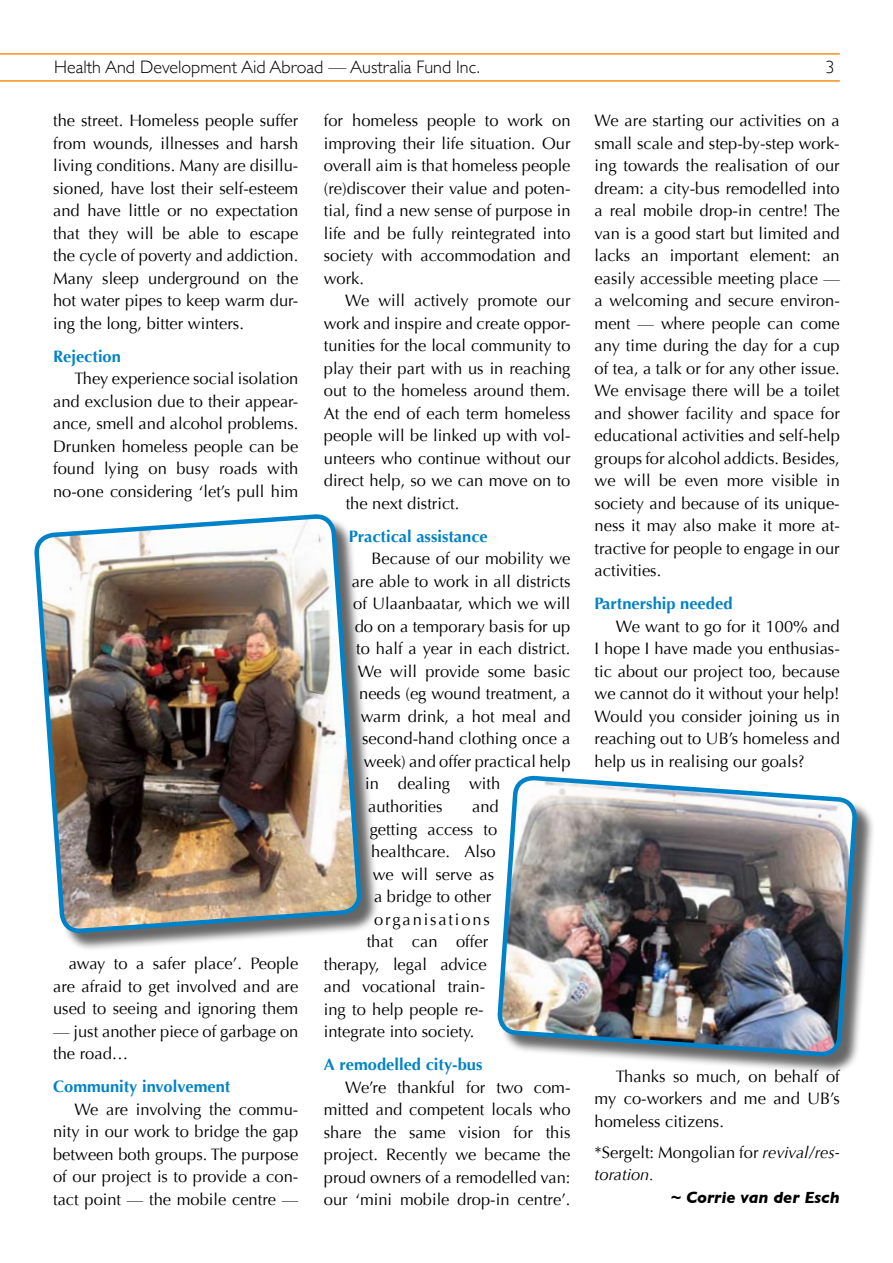
<style>
.page{position:relative;width:893px;height:1263px;background:#fff}
.page>*{position:absolute;margin:0;border:0;box-sizing:border-box;transform-origin:0 0}
.t1{font:300 18px "Gill Sans";color:#000}
.t2{font:16.5px/22.5px "Optima";color:#000;text-align:justify}
.t3{font:700 16.5px "Optima";color:#0082c9}
.t4{font:italic 700 16.5px "Gill Sans";color:#000}
.t5{font:16.5px "Optima";letter-spacing:.11em;color:#000}
.s1{font-style:italic}
</style>
<div class="page">
<hr style="left:0;top:53px;width:840px;height:2px;background:#f7901e">
<hr style="left:0;top:80px;width:840px;height:2px;background:#f7901e">
<div style="left:36px;top:516px;width:343px;height:435px;background:#000;opacity:.6"></div>
<img style="left:35px;top:514px;width:325px;height:437px">
<div style="left:500px;top:778px;width:375px;height:297px;background:#000;opacity:.6"></div>
<img style="left:497px;top:775px;width:362px;height:300px">
<p class="t1" style="left:54px;top:53px;width:427px">Health And Development Aid Abroad — Australia Fund Inc.</p>
<p class="t1" style="left:825px;top:53px;width:10px">3</p>
<p class="t2" style="left:53px;top:109px;width:247px">the street. Homeless people suffer from wounds, illnesses and harsh living conditions. Many are disillu&shy;sioned, have lost their self-esteem and have little or no expectation that they will be able to escape the cycle of poverty and addiction.<br>Many sleep underground on the hot water pipes to keep warm dur&shy;ing the long, bitter winters.</p>
<p class="t3" style="left:53px;top:346px;width:69px">Rejection</p>
<p class="t2" style="left:53px;top:368px;width:247px;text-indent:21px">They experience social isolation and exclusion due to their appear&shy;ance, smell and alcohol problems.<br>Drunken homeless people can be found lying on busy roads with no-one considering ‘let’s pull him</p>
<p class="t2" style="left:324px;top:110px;width:248px">for homeless people to work on improving their life situation. Our overall aim is that homeless people (re)discover their value and poten&shy;tial, find a new sense of purpose in life and be fully reintegrated into society with accommodation and work.</p>
<p class="t2" style="left:345px;top:290px;width:227px">We will actively promote our</p>
<p class="t2" style="left:324px;top:312px;width:248px">work and inspire and create oppor-</p>
<p class="t2" style="left:324px;top:335px;width:248px">tunities for the local community to</p>
<p class="t2" style="left:324px;top:357px;width:248px">play their part with us in reaching</p>
<p class="t2" style="left:324px;top:380px;width:248px">out to the homeless around them.</p>
<p class="t2" style="left:324px;top:402px;width:248px">At the end of each term homeless</p>
<p class="t2" style="left:324px;top:425px;width:248px">people will be linked up with vol-</p>
<p class="t2" style="left:324px;top:447px;width:248px">unteers who continue without our</p>
<p class="t2" style="left:324px;top:470px;width:248px">direct help, so we can move on to</p>
<p class="t2" style="left:346px;top:492px;width:115px">the next district.</p>
<p class="t3" style="left:349px;top:527px;width:141px">Practical assistance</p>
<p class="t2" style="left:371px;top:548px;width:201px">Because of our mobility we</p>
<p class="t2" style="left:352px;top:570px;width:220px">are able to work in all districts</p>
<p class="t2" style="left:353px;top:593px;width:219px">of Ulaanbaatar, which we will</p>
<p class="t2" style="left:355px;top:615px;width:217px">do on a temporary basis for up</p>
<p class="t2" style="left:356px;top:638px;width:216px">to half a year in each district.</p>
<p class="t2" style="left:358px;top:660px;width:214px">We will provide some basic</p>
<p class="t2" style="left:359px;top:683px;width:213px">needs (eg wound treatment, a</p>
<p class="t2" style="left:361px;top:705px;width:211px">warm drink, a hot meal and</p>
<p class="t2" style="left:362px;top:728px;width:210px">second-hand clothing once a</p>
<p class="t2" style="left:364px;top:750px;width:208px">week) and offer practical help</p>
<p class="t2" style="left:365px;top:773px;width:137px">in dealing with</p>
<p class="t2" style="left:368px;top:795px;width:76px">authorities</p>
<p class="t2" style="left:472px;top:795px;width:28px">and</p>
<p class="t2" style="left:370px;top:818px;width:129px">getting access to</p>
<p class="t2" style="left:371px;top:840px;width:126px">healthcare. Also</p>
<p class="t2" style="left:373px;top:863px;width:123px">we will serve as</p>
<p class="t2" style="left:374px;top:885px;width:118px">a bridge to other</p>
<p class="t5" style="left:374px;top:909px;width:117px">organisations</p>
<p class="t2" style="left:367px;top:930px;width:123px">that can offer</p>
<p class="t2" style="left:324px;top:953px;width:164px">therapy, legal advice</p>
<p class="t2" style="left:324px;top:975px;width:163px">and vocational train-</p>
<p class="t2" style="left:324px;top:998px;width:161px">ing to help people re-</p>
<p class="t2" style="left:324px;top:1020px;width:152px">integrate into society.</p>
<p class="t3" style="left:324px;top:1055px;width:160px">A remodelled city-bus</p>
<p class="t2" style="left:324px;top:1076px;width:248px;text-indent:21px">We’re thankful for two com&shy;mitted and competent locals who share the same vision for this project. Recently we became the proud owners of a remodelled van: our ‘mini mobile drop-in centre’.</p>
<p class="t2" style="left:595px;top:109px;width:247px">We are starting our activities on a small scale and step-by-step work&shy;ing towards the realisation of our dream: a city-bus remodelled into a real mobile drop-in centre! The van is a good start but limited and lacks an important element: an easily accessible meeting place — a welcoming and secure environ&shy;ment — where people can come any time during the day for a cup of tea, a talk or for any other issue.<br>We envisage there will be a toilet and shower facility and space for educational activities and self-help groups for alcohol addicts. Besides, we will be even more visible in society and because of its unique&shy;ness it may also make it more at&shy;tractive for people to engage in our activities.</p>
<p class="t3" style="left:595px;top:594px;width:139px">Partnership needed</p>
<p class="t2" style="left:595px;top:615px;width:247px;text-indent:21px">We want to go for it 100% and I hope I have made you enthusias&shy;tic about our project too, because we cannot do it without your help!<br>Would you consider joining us in reaching out to UB’s homeless and help us in realising our goals?</p>
<p class="t2" style="left:53px;top:953px;width:247px;text-indent:16px">away to a safer place’. People are afraid to get involved and are used to seeing and ignoring them</p>
<p class="t2" style="left:53px;top:1020px;width:247px">— just another piece of garbage on the road…</p>
<p class="t3" style="left:53px;top:1077px;width:179px">Community involvement</p>
<p class="t2" style="left:53px;top:1098px;width:247px;text-indent:21px">We are involving the commu&shy;nity in our work to bridge the gap between both groups. The purpose of our project is to provide a con&shy;tact point — the mobile centre —</p>
<p class="t2" style="left:595px;top:1065px;width:247px;text-indent:21px">Thanks so much, on behalf of my co-workers and me and UB’s homeless citizens.</p>
<p class="t2" style="left:595px;top:1141px;width:247px">*Sergelt: Mongolian for <span class="s1">revival/res&shy;toration.</span></p>
<p class="t4" style="left:670px;top:1188px;width:171px">~ Corrie van der Esch</p>
</div>
